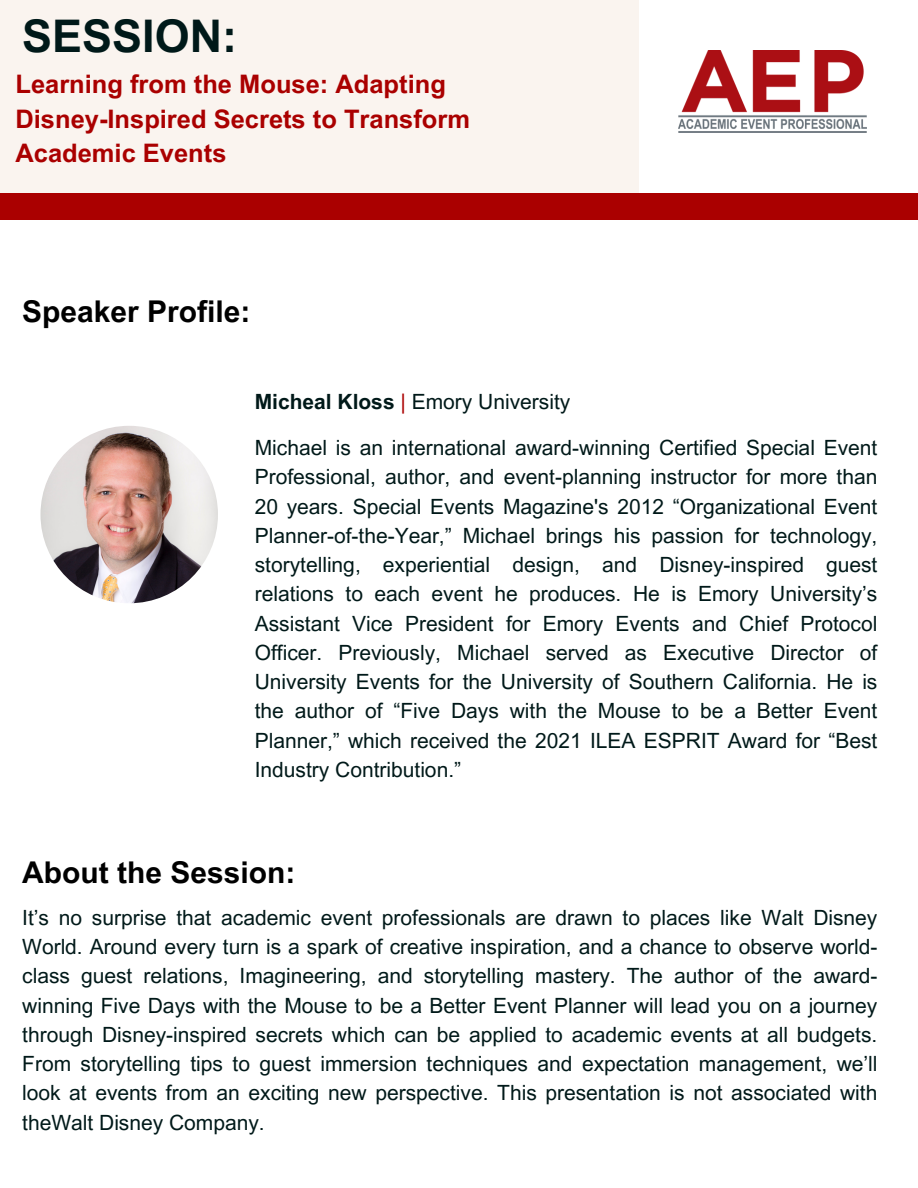
<style>
.page{position:relative;width:918px;height:1188px;background:#fff}
.page>*{position:absolute;margin:0;border:0;box-sizing:border-box;transform-origin:0 0}
.t1{font:700 45px "Arial MT Pro";color:#001919}
.t2{font:700 30px "Arial MT Pro";color:#000}
.t3{font:700 25.5px "Arial MT Pro";color:#a00}
.t4{font:21px/29.2px "Arial MT Pro";color:#001919;text-align:justify}
.s1{font-weight:700}
.s2{color:#a00}
</style>
<div class="page">
<div style="left:0;top:193px;width:918px;height:27px;background:#a00"></div>
<div style="left:0;top:0;width:638px;height:192px;background:#faf4ef"></div>
<img style="left:678px;top:51px;width:188px;height:82px">
<img style="left:41px;top:426px;width:177px;height:177px;border-radius:50%">
<p class="t1" style="left:22px;top:19px;width:217px">SESSION:</p>
<p class="t3" style="left:15px;top:74px;width:432px">Learning from the Mouse: Adapting</p>
<p class="t3" style="left:15px;top:109px;width:456px">Disney-Inspired Secrets to Transform</p>
<p class="t3" style="left:15px;top:144px;width:213px">Academic Events</p>
<p class="t2" style="left:22px;top:300px;width:230px">Speaker Profile:</p>
<p class="t4" style="left:255px;top:389px;width:317px"><span class="s1">Micheal Kloss</span> <span class="s2">|</span> Emory University</p>
<p class="t4" style="left:255px;top:436px;width:624px">Michael is an international award-winning Certified Special Event Professional, author, and event-planning instructor for more than 20 years. Special Events Magazine's 2012 “Organizational Event Planner-of-the-Year,” Michael brings his passion for technology, storytelling, experiential design, and Disney-inspired guest relations to each event he produces. He is Emory University’s Assistant Vice President for Emory Events and Chief Protocol Officer. Previously, Michael served as Executive Director of University Events for the University of Southern California. He is the author of “Five Days with the Mouse to be a Better Event Planner,” which received the 2021 ILEA ESPRIT Award for “Best Industry Contribution.”</p>
<p class="t2" style="left:22px;top:861px;width:275px">About the Session:</p>
<p class="t4" style="left:22px;top:905px;width:857px">It’s no surprise that academic event professionals are drawn to places like Walt Disney World. Around every turn is a spark of creative inspiration, and a chance to observe world&shy;class guest relations, Imagineering, and storytelling mastery. The author of the award&shy;winning Five Days with the Mouse to be a Better Event Planner will lead you on a journey through Disney-inspired secrets which can be applied to academic events at all budgets.<br>From storytelling tips to guest immersion techniques and expectation management, we’ll look at events from an exciting new perspective. This presentation is not associated with theWalt Disney Company.</p>
</div>
